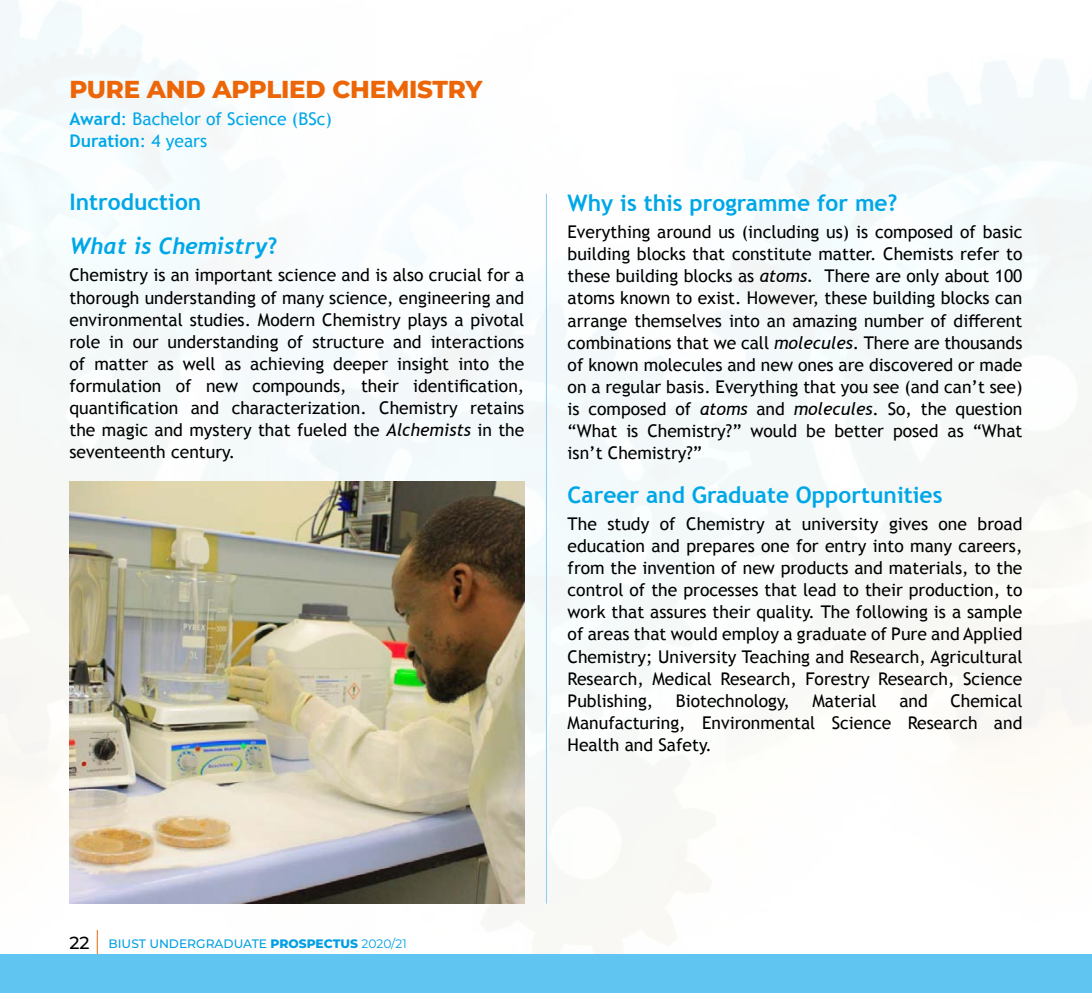
<style>
.page{position:relative;width:1092px;height:993px;background:#fff}
.page>*{position:absolute;margin:0;border:0;box-sizing:border-box;transform-origin:0 0}
.t1{font:800 24.5px "Montserrat";letter-spacing:-.01em;color:#ec6608}
.t2{font:700 22.75px "Trebuchet MS";color:#00a7e7}
.t3{font:italic 700 22.75px "Trebuchet";color:#00a7e7}
.t4{font:17.5px/22.1px "Trebuchet MS";color:#000;text-align:justify}
.t5{font:17.5px/22.1px "Trebuchet MS";color:#00a7e7}
.t6{font:500 12.25px "Montserrat";color:#009fe3}
.s1{font-weight:700}
.s2{font-family:"Trebuchet MS";font-style:normal}
.s3{font-style:italic}
.s4{font-size:17.5px;color:#000}
.s5{font-weight:800}
.s6{font-weight:400}
</style>
<div class="page">
<img style="left:94px;top:24px;width:997px;height:929px">
<svg style="left:97px;top:929px;width:1px;height:24px"></svg>
<div style="left:0;top:953px;width:1091px;height:39px;background:#60c6f1"></div>
<hr style="left:546px;top:193px;width:1px;height:710px;background:#87cef4">
<img style="left:69px;top:481px;width:455px;height:422px">
<h1 class="t1" style="left:69px;top:71px;width:414px">PURE AND APPLIED CHEMISTRY</h1>
<p class="t5" style="left:69px;top:108px;width:264px"><span class="s1">Award</span>: Bachelor of Science (BSc)<br><span class="s1">Duration</span>: 4 years</p>
<h2 class="t2" style="left:69px;top:188px;width:133px">Introduction</h2>
<h2 class="t3" style="left:69px;top:232px;width:209px">What is Chemistry<span class="s2">?</span></h2>
<p class="t4" style="left:69px;top:264px;width:456px">Chemistry is an important science and is also crucial for a thorough understanding of many science, engineering and environmental studies. Modern Chemistry plays a pivotal role in our understanding of structure and interactions of matter as well as achieving deeper insight into the formulation of new compounds, their identification, quantification and characterization. Chemistry retains the magic and mystery that fueled the <span class="s3">Alchemists</span> in the seventeenth century.</p>
<h2 class="t2" style="left:567px;top:189px;width:331px">Why is this programme for me?</h2>
<p class="t4" style="left:567px;top:221px;width:456px">Everything around us (including us) is composed of basic building blocks that constitute matter. Chemists refer to these building blocks as <span class="s3">atoms.</span> There are only about 100 atoms known to exist. However, these building blocks can arrange themselves into an amazing number of different combinations that we call <span class="s3">molecules</span>. There are thousands of known molecules and new ones are discovered or made on a regular basis. Everything that you see (and can’t see) is composed of <span class="s3">atoms</span> and <span class="s3">molecules</span>. So, the question “What is Chemistry?” would be better posed as “What isn’t Chemistry?”</p>
<h2 class="t2" style="left:567px;top:480px;width:376px">Career and Graduate Opportunities</h2>
<p class="t4" style="left:567px;top:512px;width:456px">The study of Chemistry at university gives one broad education and prepares one for entry into many careers, from the invention of new products and materials, to the control of the processes that lead to their production, to work that assures their quality. The following is a sample of areas that would employ a graduate of Pure and Applied Chemistry; University Teaching and Research, Agricultural Research, Medical Research, Forestry Research, Science Publishing,</p>
<p class="t4" style="left:567px;top:689px;width:456px;text-indent:383px">Chemical Manufacturing, Environmental Science Research and Health and Safety.</p>
<p class="t4" style="left:675px;top:689px;width:116px">Biotechnology,</p>
<p class="t4" style="left:812px;top:689px;width:66px">Material</p>
<p class="t4" style="left:899px;top:689px;width:30px">and</p>
<p class="t6" style="left:69px;top:934px;width:339px"><span class="s4">22</span> BIUST UNDERGRADUATE <span class="s5">PROSPECTUS</span> <span class="s6">2020/21</span></p>
</div>
